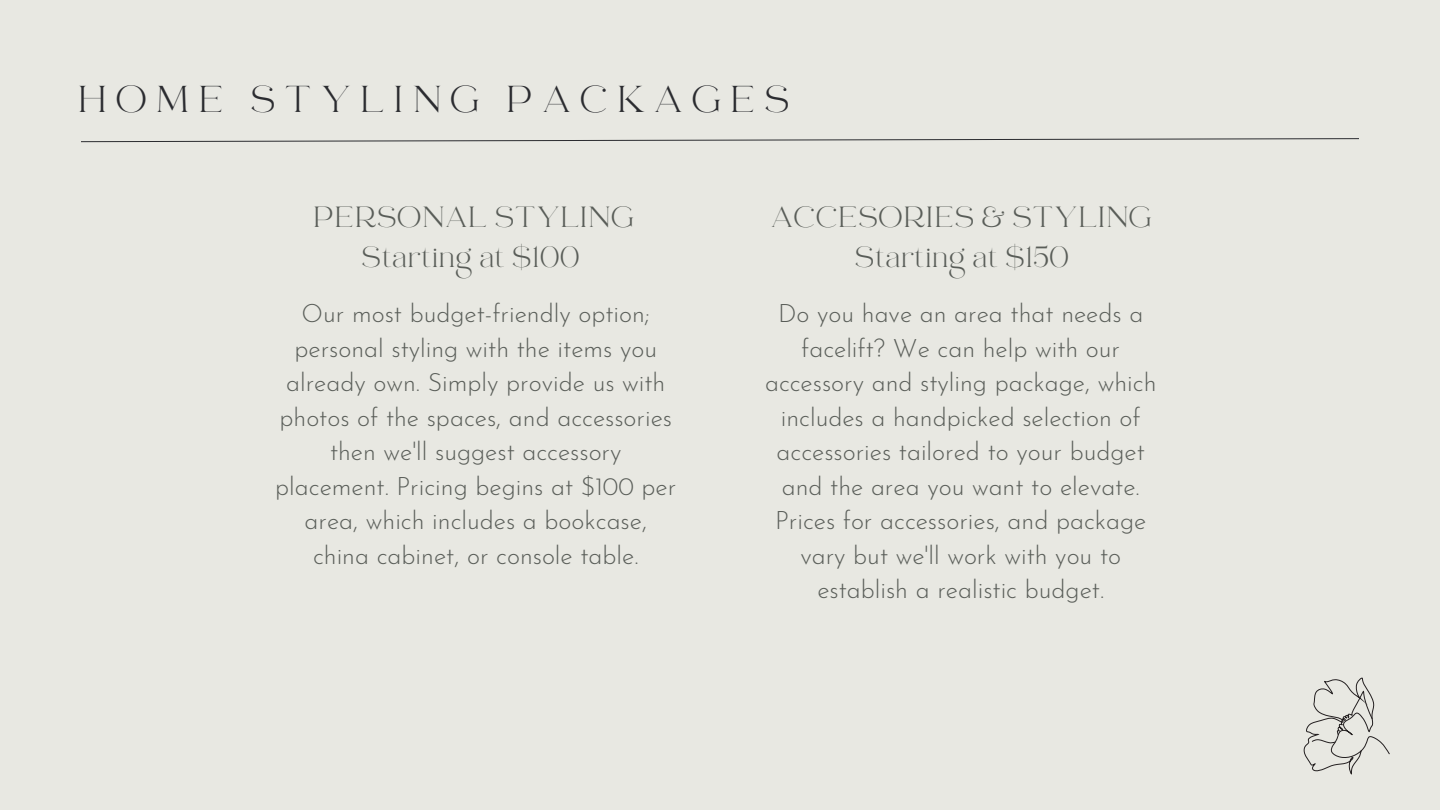
<style>
.page{position:relative;width:1440px;height:810px;background:#e8e8e2}
.page>*{position:absolute;margin:0;border:0;box-sizing:border-box;transform-origin:0 0}
.t1{font:37.1px "RTL Ansam Ansam";letter-spacing:.225em;color:#2b2c30}
.t2{font:29px/40.5px "RTL Ansam Ansam";color:#595d58;text-align:center}
.t3{font:300 25px/34.5px "Josefin Sans";color:#595d58;text-align:center}
</style>
<div class="page">
<svg style="left:81px;top:138px;width:1278px;height:4px"></svg>
<svg style="left:1303px;top:678px;width:87px;height:96px"></svg>
<h1 class="t1" style="left:79px;top:77px;width:714px">HOME STYLING PACKAGES</h1>
<h2 class="t2" style="left:314px;top:199px;width:323px">PERSONAL STYLING<br>Starting at $100</h2>
<p class="t3" style="left:275px;top:299px;width:403px">Our most budget-friendly option; personal styling with the items you already own. Simply provide us with photos of the spaces, and accessories then we'll suggest accessory placement. Pricing begins at $100 per area, which includes a bookcase, china cabinet, or console table.</p>
<h2 class="t2" style="left:772px;top:199px;width:383px">ACCESORIES &amp; STYLING<br>Starting at $150</h2>
<p class="t3" style="left:765px;top:299px;width:393px">Do you have an area that needs a facelift? We can help with our accessory and styling package, which includes a handpicked selection of accessories tailored to your budget and the area you want to elevate.<br>Prices for accessories, and package vary but we'll work with you to establish a realistic budget.</p>
</div>
